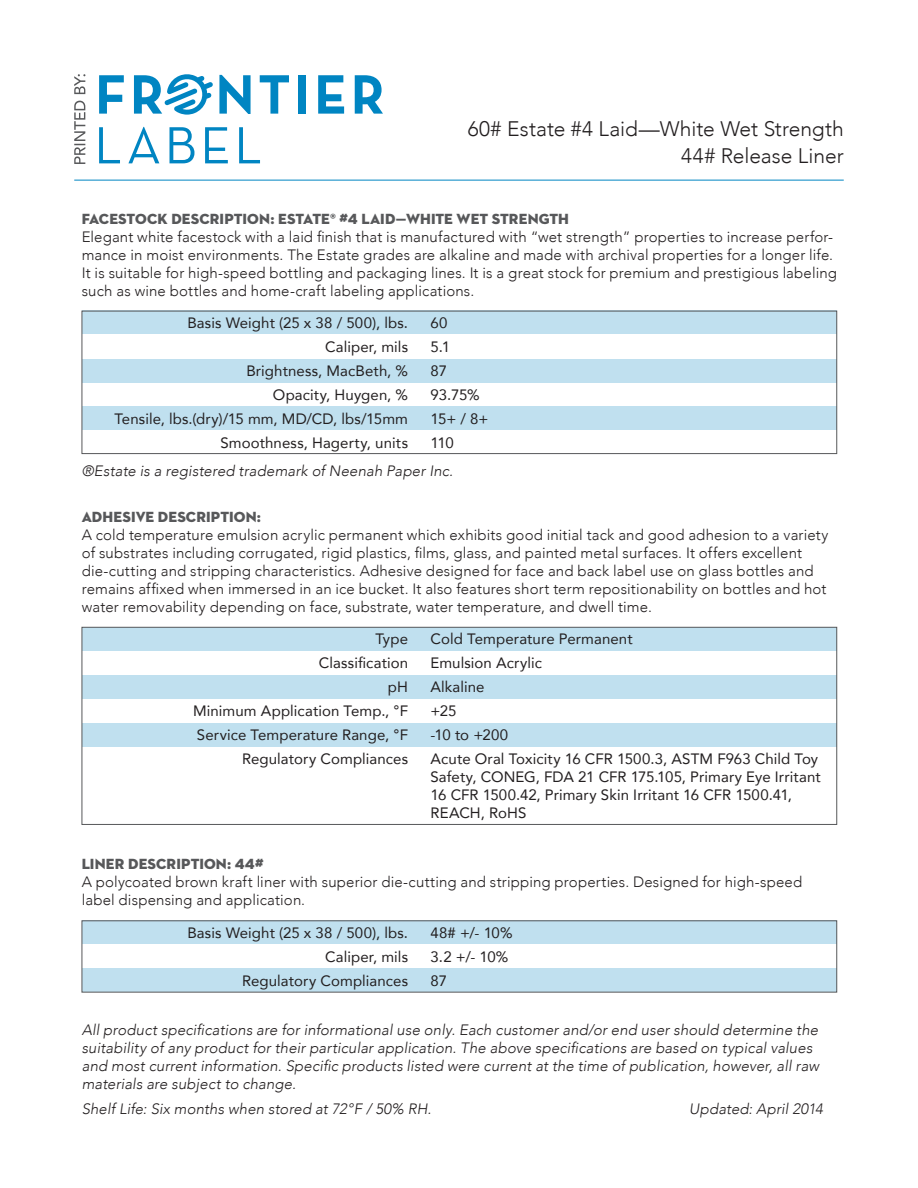
<style>
.page{position:relative;width:918px;height:1188px;background:#fff}
.page>*{position:absolute;margin:0;border:0;box-sizing:border-box;transform-origin:0 0}
.t1{font:300 21px/27px "Avenir";color:#231f20;text-align:right}
.t2{font:300 15px/18px "Avenir";letter-spacing:.01em;color:#231f20}
.t3{font:15px/18px "Avenir";letter-spacing:.005em;color:#231f20}
.t4{font:italic 300 15px/18px "Avenir";letter-spacing:.01em;color:#231f20}
.t5{font:15px "Neutraface 2 Display Titling";letter-spacing:.005em;color:#57585a}
</style>
<div class="page">
<div style="left:82px;top:311px;width:755px;height:23px;background:#c0e0ef"></div>
<div style="left:82px;top:920px;width:755px;height:24px;background:#c0e0ef"></div>
<div style="left:82px;top:627px;width:755px;height:23px;background:#c0e0ef"></div>
<div style="left:82px;top:359px;width:755px;height:23px;background:#c0e0ef"></div>
<div style="left:82px;top:969px;width:755px;height:23px;background:#c0e0ef"></div>
<div style="left:82px;top:675px;width:755px;height:23px;background:#c0e0ef"></div>
<div style="left:82px;top:407px;width:755px;height:23px;background:#c0e0ef"></div>
<div style="left:82px;top:723px;width:755px;height:23px;background:#c0e0ef"></div>
<svg style="left:99px;top:75px;width:25px;height:39px"></svg>
<svg style="left:134px;top:74px;width:79px;height:41px"></svg>
<svg style="left:219px;top:75px;width:32px;height:39px"></svg>
<svg style="left:260px;top:75px;width:29px;height:39px"></svg>
<div style="left:298px;top:75px;width:8px;height:39px;background:#0085c2"></div>
<svg style="left:318px;top:75px;width:26px;height:39px"></svg>
<svg style="left:355px;top:75px;width:28px;height:39px"></svg>
<svg style="left:99px;top:127px;width:21px;height:36px"></svg>
<svg style="left:128px;top:127px;width:31px;height:36px"></svg>
<svg style="left:170px;top:127px;width:24px;height:36px"></svg>
<svg style="left:205px;top:127px;width:23px;height:36px"></svg>
<svg style="left:239px;top:127px;width:21px;height:36px"></svg>
<hr style="left:74px;top:180px;width:770px;height:1px;background:#0085c2">
<svg style="left:74px;top:74px;width:11px;height:90px"></svg>
<div style="left:82px;top:311px;width:755px;height:143px;border:1px solid #57585a"></div>
<div style="left:82px;top:627px;width:755px;height:198px;border:1px solid #57585a"></div>
<h1 class="t1" style="left:468px;top:116px;width:378px">60# Estate #4 Laid—White Wet Strength<br>44# Release Liner</h1>
<p class="t5" style="left:82px;top:209px;width:489px">FACESTOCK DESCRIPTION: ESTATE® #4 LAID—WHITE WET STRENGTH</p>
<p class="t2" style="left:82px;top:228px;width:757px">Elegant white facestock with a laid finish that is manufactured with “wet strength” properties to increase perfor&shy;mance in moist environments. The Estate grades are alkaline and made with archival properties for a longer life.<br>It is suitable for high-speed bottling and packaging lines. It is a great stock for premium and prestigious labeling such as wine bottles and home-craft labeling applications.</p>
<p class="t3" style="left:187px;top:314px;width:222px">Basis Weight (25 x 38 / 500), lbs.</p>
<p class="t3" style="left:431px;top:314px;width:18px">60</p>
<p class="t3" style="left:325px;top:338px;width:85px">Caliper, mils</p>
<p class="t3" style="left:431px;top:338px;width:21px">5.1</p>
<p class="t3" style="left:246px;top:362px;width:163px">Brightness, MacBeth, %</p>
<p class="t3" style="left:431px;top:362px;width:18px">87</p>
<p class="t3" style="left:273px;top:386px;width:137px">Opacity, Huygen, %</p>
<p class="t3" style="left:431px;top:386px;width:51px">93.75%</p>
<p class="t3" style="left:114px;top:410px;width:295px">Tensile, lbs.(dry)/15 mm, MD/CD, lbs/15mm</p>
<p class="t3" style="left:431px;top:410px;width:59px">15+ / 8+</p>
<p class="t3" style="left:220px;top:434px;width:189px">Smoothness, Hagerty, units</p>
<p class="t3" style="left:431px;top:434px;width:25px">110</p>
<p class="t4" style="left:82px;top:462px;width:373px">®Estate is a registered trademark of Neenah Paper Inc.</p>
<p class="t5" style="left:82px;top:507px;width:181px">ADHESIVE DESCRIPTION:</p>
<p class="t2" style="left:82px;top:526px;width:748px">A cold temperature emulsion acrylic permanent which exhibits good initial tack and good adhesion to a variety of substrates including corrugated, rigid plastics, films, glass, and painted metal surfaces. It offers excellent die-cutting and stripping characteristics. Adhesive designed for face and back label use on glass bottles and remains affixed when immersed in an ice bucket. It also features short term repositionability on bottles and hot water removability depending on face, substrate, water temperature, and dwell time.</p>
<p class="t3" style="left:375px;top:630px;width:34px">Type</p>
<p class="t3" style="left:431px;top:630px;width:204px">Cold Temperature Permanent</p>
<p class="t3" style="left:319px;top:654px;width:91px">Classification</p>
<p class="t3" style="left:431px;top:654px;width:113px">Emulsion Acrylic</p>
<p class="t3" style="left:388px;top:678px;width:22px">pH</p>
<p class="t3" style="left:431px;top:678px;width:55px">Alkaline</p>
<p class="t3" style="left:193px;top:702px;width:216px">Minimum Application Temp., °F</p>
<p class="t3" style="left:431px;top:702px;width:27px">+25</p>
<p class="t3" style="left:197px;top:726px;width:213px">Service Temperature Range, °F</p>
<p class="t3" style="left:431px;top:726px;width:79px">-10 to +200</p>
<p class="t3" style="left:242px;top:750px;width:168px">Regulatory Compliances</p>
<p class="t3" style="left:431px;top:750px;width:392px">Acute Oral Toxicity 16 CFR 1500.3, ASTM F963 Child Toy Safety, CONEG, FDA 21 CFR 175.105, Primary Eye Irritant 16 CFR 1500.42, Primary Skin Irritant 16 CFR 1500.41, REACH, RoHS</p>
<p class="t5" style="left:82px;top:855px;width:183px">LINER DESCRIPTION: 44#</p>
<p class="t2" style="left:82px;top:873px;width:722px">A polycoated brown kraft liner with superior die-cutting and stripping properties. Designed for high-speed label dispensing and application.</p>
<p class="t3" style="left:187px;top:923px;width:222px">Basis Weight (25 x 38 / 500), lbs.</p>
<p class="t3" style="left:431px;top:923px;width:84px">48# +/- 10%</p>
<p class="t3" style="left:325px;top:947px;width:85px">Caliper, mils</p>
<p class="t3" style="left:431px;top:947px;width:79px">3.2 +/- 10%</p>
<p class="t3" style="left:242px;top:971px;width:168px">Regulatory Compliances</p>
<p class="t3" style="left:431px;top:971px;width:18px">87</p>
<p class="t4" style="left:82px;top:1021px;width:739px">All product specifications are for informational use only. Each customer and/or end user should determine the suitability of any product for their particular application. The above specifications are based on typical values and most current information. Specific products listed were current at the time of publication, however, all raw materials are subject to change.</p>
<p class="t4" style="left:82px;top:1100px;width:351px">Shelf Life: Six months when stored at 72°F / 50% RH.</p>
<p class="t4" style="left:689px;top:1100px;width:135px">Updated: April 2014</p>
</div>
